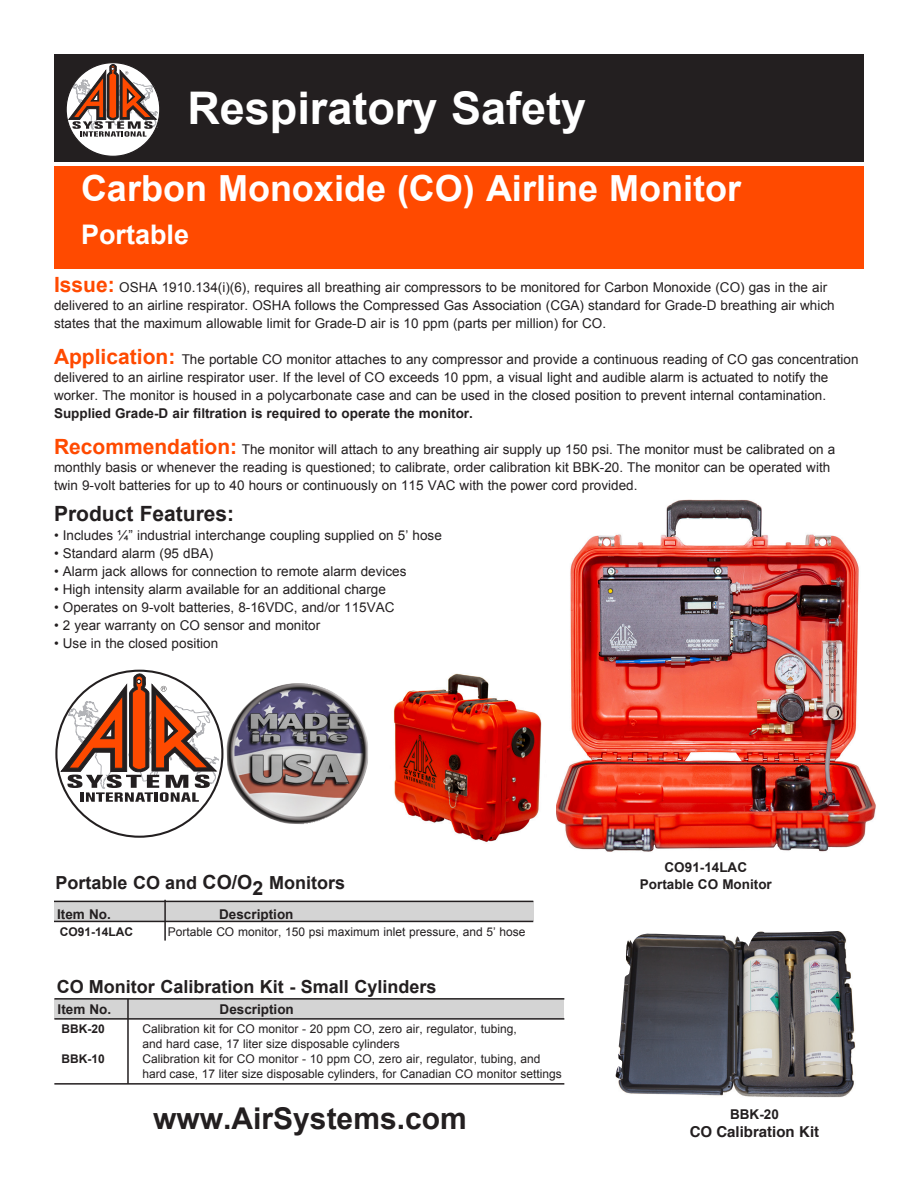
<style>
.page{position:relative;width:918px;height:1188px;background:#fff}
.page>*{position:absolute;margin:0;border:0;box-sizing:border-box;transform-origin:0 0}
.t1{font:700 45px "Arial";color:#fff}
.t2{font:700 36px "Arial";color:#fff}
.t3{font:700 30px "Arial";color:#231f20}
.t4{font:700 27px "Arial";color:#fff}
.t5{font:700 21px "Arial";color:#231f20}
.t6{font:700 18px "Arial";color:#231f20}
.t7{font:700 15px "Helvetica";color:#231f20}
.t8{font:13.5px/18px "Arial";color:#231f20}
.t9{font:700 13.5px "Arial";color:#231f20}
.t10{font:12px "Arial";color:#231f20}
.t11{font:700 12px "Arial";color:#231f20}
.s1{font-weight:700;font-size:21px;color:#ff4a00}
.s2{font-weight:700}
.s3{font-size:19.5px}
</style>
<div class="page">
<img style="left:556px;top:499px;width:320px;height:353px">
<div style="left:54px;top:166px;width:810px;height:103px;background:#ff4a00"></div>
<svg style="left:61px;top:673px;width:158px;height:129px"></svg>
<img style="left:227px;top:683px;width:141px;height:141px">
<img style="left:615px;top:931px;width:241px;height:167px">
<div style="left:54px;top:54px;width:810px;height:108px;background:#231f20"></div>
<div style="left:66px;top:63px;width:94px;height:93px;background:#fff;border-radius:50%"></div>
<svg style="left:68px;top:64px;width:90px;height:73px"></svg>
<div style="left:54px;top:999px;width:510px;height:19px;background:#d4d4d4"></div>
<hr style="left:54px;top:998px;width:510px;height:2px;background:#231f20">
<hr style="left:54px;top:1018px;width:510px;height:2px;background:#231f20">
<hr style="left:127px;top:999px;width:2px;height:85px;background:#231f20">
<hr style="left:54px;top:1083px;width:510px;height:2px;background:#231f20">
<div style="left:54px;top:902px;width:479px;height:19px;background:#d4d4d4"></div>
<hr style="left:54px;top:901px;width:479px;height:1px;background:#231f20">
<hr style="left:54px;top:921px;width:479px;height:1px;background:#231f20">
<hr style="left:164px;top:900px;width:2px;height:41px;background:#231f20">
<img style="left:393px;top:673px;width:149px;height:169px">
<p class="t1" style="left:187px;top:79px;width:400px">Respiratory Safety</p>
<p class="t2" style="left:81px;top:165px;width:662px">Carbon Monoxide (CO) Airline Monitor</p>
<p class="t4" style="left:81px;top:217px;width:110px">Portable</p>
<p class="t8" style="left:54px;top:278px;width:775px"><span class="s1">Issue:</span> OSHA 1910.134(i)(6), requires all breathing air compressors to be monitored for Carbon Monoxide (CO) gas in the air</p>
<p class="t8" style="left:54px;top:296px;width:782px">delivered to an airline respirator. OSHA follows the Compressed Gas Association (CGA) standard for Grade-D breathing air which states that the maximum allowable limit for Grade-D air is 10 ppm (parts per million) for CO.</p>
<p class="t8" style="left:54px;top:350px;width:806px"><span class="s1">Application:</span> The portable CO monitor attaches to any compressor and provide a continuous reading of CO gas concentration delivered to an airline respirator user. If the level of CO exceeds 10 ppm, a visual light and audible alarm is actuated to notify the</p>
<p class="t8" style="left:54px;top:386px;width:774px">worker. The monitor is housed in a polycarbonate case and can be used in the closed position to prevent internal contamination.<br><span class="s2">Supplied Grade-D air filtration is required to operate the monitor.</span></p>
<p class="t8" style="left:54px;top:440px;width:783px"><span class="s1">Recommendation:</span> The monitor will attach to any breathing air supply up 150 psi. The monitor must be calibrated on a monthly basis or whenever the reading is questioned; to calibrate, order calibration kit BBK-20. The monitor can be operated with</p>
<p class="t8" style="left:54px;top:476px;width:585px">twin 9-volt batteries for up to 40 hours or continuously on 115 VAC with the power cord provided.</p>
<p class="t5" style="left:54px;top:500px;width:182px">Product Features:</p>
<p class="t8" style="left:54px;top:526px;width:389px">• Includes ¼” industrial interchange coupling supplied on 5’ hose</p>
<p class="t8" style="left:54px;top:544px;width:161px">• Standard alarm (95 dBA)</p>
<p class="t8" style="left:54px;top:562px;width:354px">• Alarm jack allows for connection to remote alarm devices</p>
<p class="t8" style="left:54px;top:580px;width:333px">• High intensity alarm available for an additional charge</p>
<p class="t8" style="left:54px;top:598px;width:342px">• Operates on 9-volt batteries, 8-16VDC, and/or 115VAC</p>
<p class="t8" style="left:54px;top:616px;width:268px">• 2 year warranty on CO sensor and monitor</p>
<p class="t8" style="left:54px;top:634px;width:166px">• Use in the closed position</p>
<p class="t6" style="left:56px;top:870px;width:291px">Portable CO and <span class="s3">CO/O2</span> Monitors</p>
<p class="t9" style="left:57px;top:905px;width:55px">Item No.</p>
<p class="t9" style="left:219px;top:905px;width:76px">Description</p>
<p class="t11" style="left:60px;top:923px;width:75px">CO91-14LAC</p>
<p class="t10" style="left:168px;top:924px;width:359px">Portable CO monitor, 150 psi maximum inlet pressure, and 5’ hose</p>
<p class="t6" style="left:57px;top:975px;width:381px">CO Monitor Calibration Kit - Small Cylinders</p>
<p class="t9" style="left:58px;top:1001px;width:55px">Item No.</p>
<p class="t9" style="left:220px;top:1001px;width:76px">Description</p>
<p class="t11" style="left:62px;top:1021px;width:45px">BBK-20</p>
<p class="t10" style="left:143px;top:1021px;width:376px">Calibration kit for CO monitor - 20 ppm CO, zero air, regulator, tubing,</p>
<p class="t10" style="left:143px;top:1036px;width:259px">and hard case, 17 liter size disposable cylinders</p>
<p class="t11" style="left:62px;top:1051px;width:45px">BBK-10</p>
<p class="t10" style="left:143px;top:1051px;width:399px">Calibration kit for CO monitor - 10 ppm CO, zero air, regulator, tubing, and</p>
<p class="t10" style="left:143px;top:1066px;width:421px">hard case, 17 liter size disposable cylinders, for Canadian CO monitor settings</p>
<p class="t3" style="left:153px;top:1099px;width:315px">www.AirSystems.com</p>
<p class="t9" style="left:665px;top:859px;width:84px">CO91-14LAC</p>
<p class="t9" style="left:640px;top:875px;width:134px">Portable CO Monitor</p>
<p class="t9" style="left:730px;top:1105px;width:50px">BBK-20</p>
<p class="t7" style="left:690px;top:1119px;width:131px">CO Calibration Kit</p>
</div>
